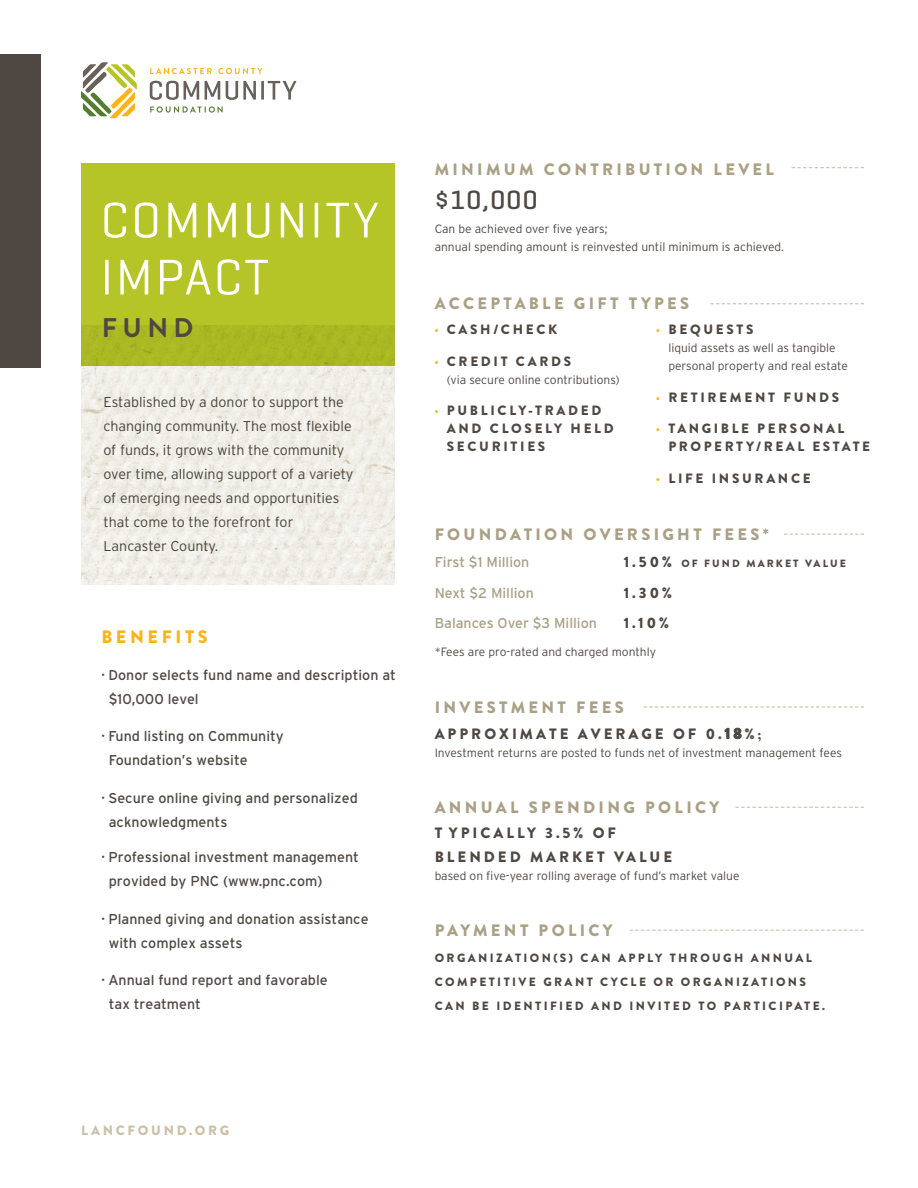
<style>
.page{position:relative;width:918px;height:1188px;background:#fff}
.page>*{position:absolute;margin:0;border:0;box-sizing:border-box;transform-origin:0 0}
.t1{font:51px/57px "Geogrotesque";letter-spacing:.05em;color:#fff}
.t2{font:500 27px "Geogrotesque";color:#4f4842}
.t3{font:700 27px "Brandon Grotesque";color:#4f4842}
.t4{font:900 18px "Brandon Grotesque";letter-spacing:.2em;color:#fbb416}
.t5{font:900 16.5px "Brandon Grotesque";letter-spacing:.2em;color:#a9a085}
.t6{font:900 15px/24px "Brandon Grotesque";letter-spacing:.2em;color:#4f4842}
.t7{font:14.25px/24px "Interstate";color:#4f4842}
.t8{font:300 14.25px/24px "Interstate";color:#4f4842}
.t9{font:14.25px "Interstate";color:#a9a085}
.t10{font:900 13.5px/18px "Brandon Grotesque";letter-spacing:.2em;color:#4f4842}
.t11{font:900 13.5px "Brandon Grotesque";letter-spacing:.2em;color:#cac0a7}
.t12{font:300 12px/18px "Interstate";color:#4f4842}
.t13{font:900 12px/24px "Brandon Grotesque";letter-spacing:.2em;color:#4f4842}
.t14{font:900 10.5px "Brandon Grotesque";letter-spacing:.2em;color:#4f4842}
.s1{color:#fbb416}
.s2{font-size:15px}
</style>
<div class="page">
<div style="left:81px;top:163px;width:313px;height:202px;background:#b5c527"></div>
<div style="left:0;top:54px;width:40px;height:313px;background:#4f4842"></div>
<img style="left:81px;top:326px;width:313px;height:258px">
<svg style="left:150px;top:81px;width:49px;height:19px"></svg>
<svg style="left:205px;top:81px;width:15px;height:19px"></svg>
<svg style="left:226px;top:81px;width:30px;height:19px"></svg>
<hr style="left:261px;top:81px;width:3px;height:19px;background:#686059">
<svg style="left:268px;top:81px;width:28px;height:19px"></svg>
<svg style="left:150px;top:68px;width:62px;height:6px"></svg>
<svg style="left:218px;top:68px;width:44px;height:6px"></svg>
<svg style="left:150px;top:106px;width:73px;height:7px"></svg>
<svg style="left:81px;top:62px;width:56px;height:56px"></svg>
<svg style="left:630px;top:930px;width:234px;height:1px"></svg>
<svg style="left:735px;top:807px;width:129px;height:1px"></svg>
<svg style="left:784px;top:534px;width:80px;height:1px"></svg>
<svg style="left:792px;top:167px;width:72px;height:1px"></svg>
<svg style="left:710px;top:303px;width:154px;height:1px"></svg>
<svg style="left:644px;top:706px;width:220px;height:2px"></svg>
<h1 class="t1" style="left:100px;top:190px;width:280px">COMMUNITY<br>IMPACT</h1>
<h2 class="t3" style="left:102px;top:309px;width:93px">FUND</h2>
<p class="t8" style="left:103px;top:389px;width:251px">Established by a donor to support the changing community. The most flexible of funds, it grows with the community over time, allowing support of a variety of emerging needs and opportunities that come to the forefront for Lancaster County.</p>
<h3 class="t4" style="left:101px;top:624px;width:108px">BENEFITS</h3>
<p class="t7" style="left:109px;top:663px;width:289px;text-indent:-7px">· Donor selects fund name and description at $10,000 level</p>
<p class="t7" style="left:109px;top:724px;width:177px;text-indent:-7px">· Fund listing on Community<br>Foundation’s website</p>
<p class="t7" style="left:109px;top:785px;width:250px;text-indent:-7px">· Secure online giving and personalized acknowledgments</p>
<p class="t7" style="left:109px;top:845px;width:252px;text-indent:-7px">· Professional investment management provided by PNC (www.pnc.com)</p>
<p class="t7" style="left:109px;top:907px;width:261px;text-indent:-7px">· Planned giving and donation assistance with complex assets</p>
<p class="t7" style="left:109px;top:968px;width:220px;text-indent:-7px">· Annual fund report and favorable tax treatment</p>
<h3 class="t5" style="left:435px;top:157px;width:341px">MINIMUM CONTRIBUTION LEVEL</h3>
<h2 class="t2" style="left:435px;top:183px;width:104px">$10,000</h2>
<p class="t12" style="left:435px;top:220px;width:351px">Can be achieved over five years;<br>annual spending amount is reinvested until minimum is achieved.</p>
<h3 class="t5" style="left:435px;top:292px;width:256px">ACCEPTABLE GIFT TYPES</h3>
<p class="t10" style="left:435px;top:321px;width:124px"><span class="s1">·</span> CASH/CHECK</p>
<p class="t10" style="left:435px;top:352px;width:138px"><span class="s1">·</span> CREDIT CARDS</p>
<p class="t12" style="left:447px;top:370px;width:174px">(via secure online contributions)</p>
<p class="t10" style="left:447px;top:402px;width:169px;text-indent:-12px"><span class="s1">·</span> PUBLICLY-TRADED<br>AND CLOSELY HELD<br>SECURITIES</p>
<p class="t10" style="left:656px;top:321px;width:99px"><span class="s1">·</span> BEQUESTS</p>
<p class="t12" style="left:668px;top:339px;width:181px">liquid assets as well as tangible personal property and real estate</p>
<p class="t10" style="left:656px;top:388px;width:185px"><span class="s1">·</span> RETIREMENT FUNDS</p>
<p class="t10" style="left:668px;top:420px;width:203px;text-indent:-12px"><span class="s1">·</span> TANGIBLE PERSONAL<br>PROPERTY/REAL ESTATE</p>
<p class="t10" style="left:656px;top:469px;width:156px"><span class="s1">·</span> LIFE INSURANCE</p>
<h3 class="t5" style="left:435px;top:523px;width:336px">FOUNDATION OVERSIGHT FEES*</h3>
<p class="t9" style="left:435px;top:554px;width:96px">First $1 Million</p>
<p class="t14" style="left:624px;top:556px;width:224px"><span class="s2">1.50%</span> OF FUND MARKET VALUE</p>
<p class="t9" style="left:435px;top:585px;width:101px">Next $2 Million</p>
<p class="t6" style="left:624px;top:581px;width:50px">1.30%</p>
<p class="t9" style="left:435px;top:615px;width:164px">Balances Over $3 Million</p>
<p class="t6" style="left:624px;top:611px;width:47px">1.10%</p>
<p class="t12" style="left:435px;top:642px;width:223px">*Fees are pro-rated and charged monthly</p>
<h3 class="t5" style="left:435px;top:695px;width:191px">INVESTMENT FEES</h3>
<p class="t6" style="left:435px;top:722px;width:328px">APPROXIMATE AVERAGE OF 0.18%;</p>
<p class="t12" style="left:435px;top:743px;width:409px">Investment returns are posted to funds net of investment management fees</p>
<h3 class="t5" style="left:435px;top:795px;width:286px">ANNUAL SPENDING POLICY</h3>
<p class="t6" style="left:435px;top:821px;width:239px">T YPICALLY 3.5% OF<br>BLENDED MARKET VALUE</p>
<p class="t12" style="left:435px;top:867px;width:306px">based on five-year rolling average of fund’s market value</p>
<h3 class="t5" style="left:435px;top:919px;width:179px">PAYMENT POLICY</h3>
<p class="t13" style="left:435px;top:946px;width:392px">ORGANIZATION(S) CAN APPLY THROUGH ANNUAL<br>COMPETITIVE GRANT CYCLE OR ORGANIZATIONS<br>CAN BE IDENTIFIED AND INVITED TO PARTICIPATE.</p>
<p class="t11" style="left:81px;top:1121px;width:150px">LANCFOUND.ORG</p>
</div>
